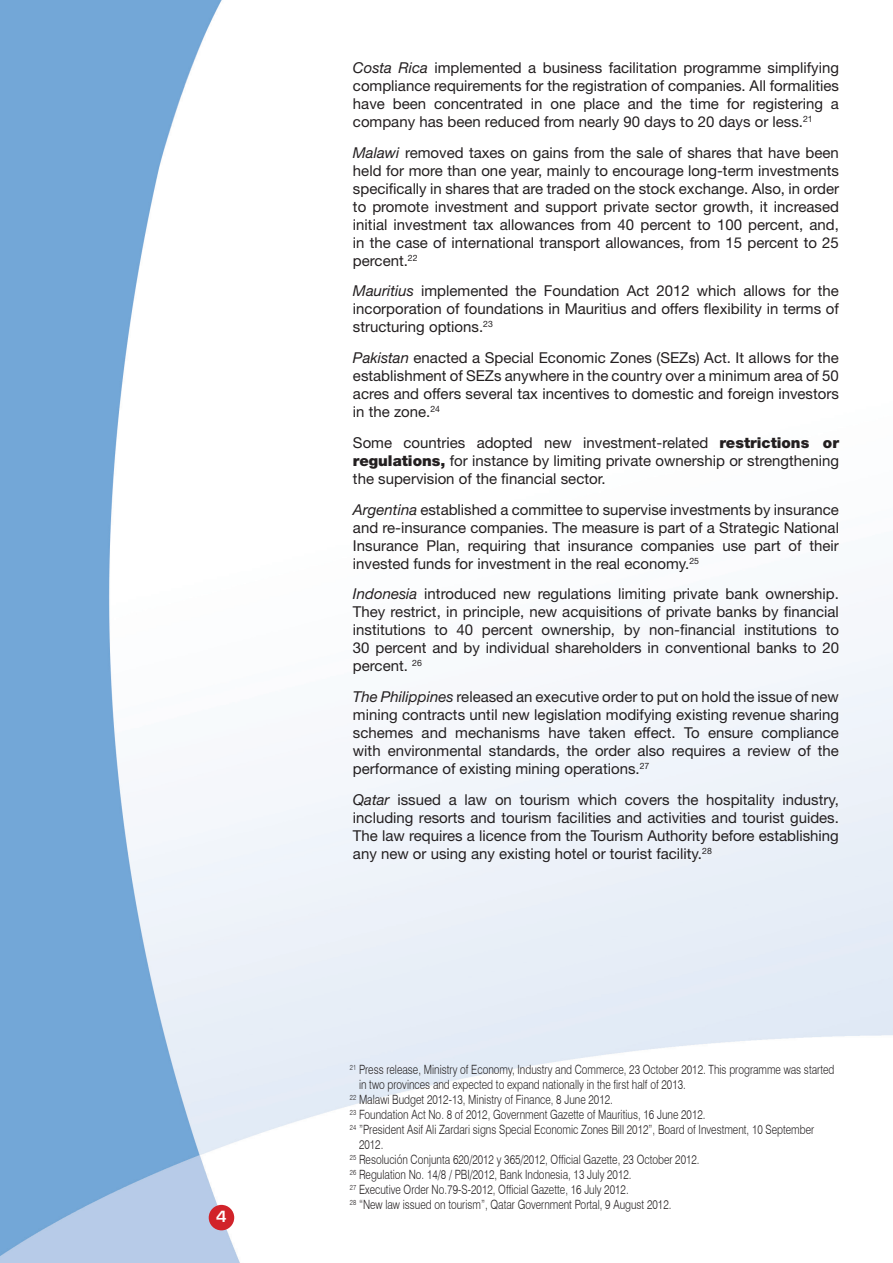
<style>
.page{position:relative;width:893px;height:1263px;background:#fff}
.page>*{position:absolute;margin:0;border:0;box-sizing:border-box;transform-origin:0 0}
.t1{font:15px/18px "Helvetica Neue LT Std";color:#231f20;text-align:justify}
.t2{font:600 15px "Eurostile LT Std";color:#fff}
.t3{font:300 12.75px "Swiss 721 BT";color:#231f20;scale:.8 1}
.s1{font-style:italic}
.s2{font-weight:900}
</style>
<div class="page">
<img style="left:0;top:0;width:893px;height:1263px">
<div style="left:209px;top:1205px;width:25px;height:25px;background:#d1232a;border-radius:50%"></div>
<p class="t2" style="left:216px;top:1207px;width:12px">4</p>
<p class="t1" style="left:353px;top:58px;width:488px"><span class="s1">Costa Rica</span> implemented a business facilitation programme simplifying compliance requirements for the registration of companies. All formalities have been concentrated in one place and the time for registering a company has been reduced from nearly 90 days to 20 days or less.<sup>21</sup></p>
<p class="t1" style="left:353px;top:143px;width:488px"><span class="s1">Malawi</span> removed taxes on gains from the sale of shares that have been held for more than one year, mainly to encourage long-term investments specifically in shares that are traded on the stock exchange. Also, in order to promote investment and support private sector growth, it increased initial investment tax allowances from 40 percent to 100 percent, and, in the case of international transport allowances, from 15 percent to 25 percent.<sup>22</sup></p>
<p class="t1" style="left:353px;top:282px;width:488px"><span class="s1">Mauritius</span> implemented the Foundation Act 2012 which allows for the incorporation of foundations in Mauritius and offers flexibility in terms of structuring options.<sup>23</sup></p>
<p class="t1" style="left:353px;top:349px;width:488px"><span class="s1">Pakistan</span> enacted a Special Economic Zones (SEZs) Act. It allows for the establishment of SEZs anywhere in the country over a minimum area of 50 acres and offers several tax incentives to domestic and foreign investors in the zone.<sup>24</sup></p>
<p class="t1" style="left:353px;top:433px;width:488px">Some countries adopted new investment-related <span class="s2">restrictions or regulations,</span> for instance by limiting private ownership or strengthening the supervision of the financial sector.</p>
<p class="t1" style="left:353px;top:500px;width:488px"><span class="s1">Argentina</span> established a committee to supervise investments by insurance and re-insurance companies. The measure is part of a Strategic National Insurance Plan, requiring that insurance companies use part of their invested funds for investment in the real economy.<sup>25</sup></p>
<p class="t1" style="left:353px;top:585px;width:488px"><span class="s1">Indonesia</span> introduced new regulations limiting private bank ownership.<br>They restrict, in principle, new acquisitions of private banks by financial institutions to 40 percent ownership, by non-financial institutions to 30 percent and by individual shareholders in conventional banks to 20 percent. <sup>26</sup></p>
<p class="t1" style="left:353px;top:688px;width:488px"><span class="s1">The Philippines</span> released an executive order to put on hold the issue of new mining contracts until new legislation modifying existing revenue sharing schemes and mechanisms have taken effect. To ensure compliance with environmental standards, the order also requires a review of the performance of existing mining operations.<sup>27</sup></p>
<p class="t1" style="left:353px;top:790px;width:488px"><span class="s1">Qatar</span> issued a law on tourism which covers the hospitality industry, including resorts and tourism facilities and activities and tourist guides.<br>The law requires a licence from the Tourism Authority before establishing any new or using any existing hotel or tourist facility.<sup>28</sup></p>
<p class="t3" style="left:350px;top:1062px;width:607px"><sup>21</sup> Press release, Ministry of Economy, Industry and Commerce, 23 October 2012. This programme was started</p>
<p class="t3" style="left:359px;top:1077px;width:410px">in two provinces and expected to expand nationally in the first half of 2013.</p>
<p class="t3" style="left:350px;top:1092px;width:330px"><sup>22</sup> Malawi Budget 2012-13, Ministry of Finance, 8 June 2012.</p>
<p class="t3" style="left:350px;top:1107px;width:446px"><sup>23</sup> Foundation Act No. 8 of 2012, Government Gazette of Mauritius, 16 June 2012.</p>
<p class="t3" style="left:350px;top:1122px;width:582px"><sup>24</sup> ”President Asif Ali Zardari signs Special Economic Zones Bill 2012”, Board of Investment, 10 September</p>
<p class="t3" style="left:359px;top:1137px;width:32px">2012.</p>
<p class="t3" style="left:350px;top:1152px;width:439px"><sup>25</sup> Resolución Conjunta 620/2012 y 365/2012, Official Gazette, 23 October 2012.</p>
<p class="t3" style="left:350px;top:1167px;width:353px"><sup>26</sup> Regulation No. 14/8 / PBI/2012, Bank Indonesia, 13 July 2012.</p>
<p class="t3" style="left:350px;top:1182px;width:350px"><sup>27</sup> Executive Order No.79-S-2012, Official Gazette, 16 July 2012.</p>
<p class="t3" style="left:350px;top:1197px;width:403px"><sup>28</sup> “New law issued on tourism”, Qatar Government Portal, 9 August 2012.</p>
</div>
